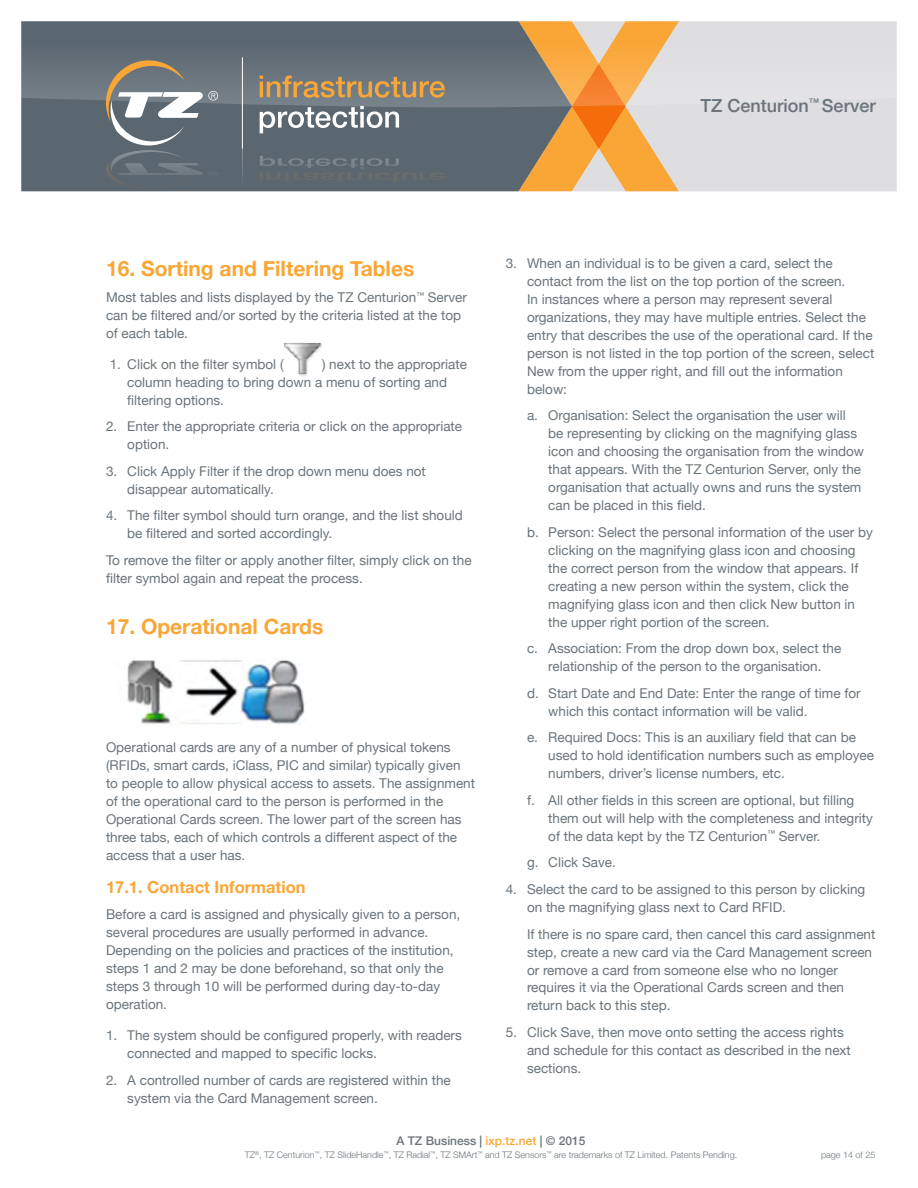
<style>
.page{position:relative;width:918px;height:1188px;background:#fff}
.page>*{position:absolute;margin:0;border:0;box-sizing:border-box;transform-origin:0 0}
.Main_Heading{font:700 21px "Helvetica Neue";color:#faa636}
.t1{font:500 18px "Helvetica Neue";color:#6a747b}
.table_column_heading{font:700 16.5px "Helvetica Neue";color:#faa636}
.body_copy_indent{font:13.5px/18px "Helvetica Neue";color:#69747c}
.body_copy{font:13.5px/18px "Helvetica Neue";color:#69747c}
.t2{font:500 12px "Helvetica Neue";color:#6a747b}
.t3{font:300 9px "Helvetica Neue";color:#6a747b}
.s1{color:#faa636}
</style>
<div class="page">
<div style="left:21px;top:107px;width:498px;height:84px;background:#5a6670"></div>
<div style="left:679px;top:107px;width:218px;height:84px;background:#dedee1"></div>
<svg style="left:21px;top:21px;width:876px;height:86px;background:#90979e"></svg>
<hr style="left:242px;top:57px;width:1px;height:92px;background:#fff">
<svg style="left:260px;top:76px;width:185px;height:22px;background:#a08966"></svg>
<svg style="left:260px;top:106px;width:139px;height:27px"></svg>
<svg style="left:519px;top:21px;width:160px;height:170px;background:#d9a86c"></svg>
<hr style="left:242px;top:149px;width:1px;height:42px;background:#fff">
<svg style="left:106px;top:60px;width:112px;height:130px;background:#797f83"></svg>
<svg style="left:260px;top:156px;width:185px;height:27px;background:#5f6a72"></svg>
<img style="left:284px;top:343px;width:38px;height:33px">
<img style="left:127px;top:660px;width:178px;height:65px">
<h2 class="t1" style="left:700px;top:91px;width:177px">TZ Centurion<sup>™</sup> Server</h2>
<p class="Main_Heading" style="left:106px;top:252px;width:310px">16. Sorting and Filtering Tables</p>
<p class="body_copy" style="left:106px;top:289px;width:362px">Most tables and lists displayed by the TZ Centurion<sup>™</sup> Server can be filtered and/or sorted by the criteria listed at the top of each table.</p>
<p class="body_copy_indent" style="left:110px;top:356px;width:175px">1. Click on the filter symbol (</p>
<p class="body_copy_indent" style="left:127px;top:356px;width:341px;text-indent:195px">) next to the appropriate column heading to bring down a menu of sorting and filtering options.</p>
<p class="body_copy_indent" style="left:127px;top:418px;width:336px;text-indent:-21px">2. Enter the appropriate criteria or click on the appropriate option.</p>
<p class="body_copy_indent" style="left:127px;top:463px;width:300px;text-indent:-21px">3. Click Apply Filter if the drop down menu does not disappear automatically.</p>
<p class="body_copy_indent" style="left:127px;top:507px;width:337px;text-indent:-21px">4. The filter symbol should turn orange, and the list should be filtered and sorted accordingly.</p>
<p class="body_copy" style="left:106px;top:552px;width:367px">To remove the filter or apply another filter, simply click on the filter symbol again and repeat the process.</p>
<p class="Main_Heading" style="left:106px;top:610px;width:219px">17. Operational Cards</p>
<p class="body_copy" style="left:106px;top:739px;width:371px">Operational cards are any of a number of physical tokens (RFIDs, smart cards, iClass, PIC and similar) typically given to people to allow physical access to assets. The assignment of the operational card to the person is performed in the Operational Cards screen. The lower part of the screen has three tabs, each of which controls a different aspect of the access that a user has.</p>
<p class="table_column_heading" style="left:106px;top:874px;width:201px">17.1. Contact Information</p>
<p class="body_copy" style="left:106px;top:906px;width:356px">Before a card is assigned and physically given to a person, several procedures are usually performed in advance.<br>Depending on the policies and practices of the institution, steps 1 and 2 may be done beforehand, so that only the steps 3 through 10 will be performed during day-to-day operation.</p>
<p class="body_copy_indent" style="left:127px;top:1027px;width:336px;text-indent:-21px">1. The system should be configured properly, with readers connected and mapped to specific locks.</p>
<p class="body_copy_indent" style="left:127px;top:1072px;width:325px;text-indent:-21px">2. A controlled number of cards are registered within the system via the Card Management screen.</p>
<p class="body_copy_indent" style="left:527px;top:255px;width:349px;text-indent:-21px">3. When an individual is to be given a card, select the contact from the list on the top portion of the screen.<br>In instances where a person may represent several organizations, they may have multiple entries. Select the entry that describes the use of the operational card. If the person is not listed in the top portion of the screen, select New from the upper right, and fill out the information below:</p>
<p class="body_copy_indent" style="left:548px;top:407px;width:317px;text-indent:-21px">a. Organisation: Select the organisation the user will be representing by clicking on the magnifying glass icon and choosing the organisation from the window that appears. With the TZ Centurion Server, only the organisation that actually owns and runs the system can be placed in this field.</p>
<p class="body_copy_indent" style="left:548px;top:524px;width:326px;text-indent:-21px">b. Person: Select the personal information of the user by clicking on the magnifying glass icon and choosing the correct person from the window that appears. If creating a new person within the system, click the magnifying glass icon and then click New button in the upper right portion of the screen.</p>
<p class="body_copy_indent" style="left:527px;top:640px;width:316px;text-align:center">c. Association: From the drop down box, select the relationship of the person to the organisation.</p>
<p class="body_copy_indent" style="left:548px;top:685px;width:314px;text-indent:-21px">d. Start Date and End Date: Enter the range of time for which this contact information will be valid.</p>
<p class="body_copy_indent" style="left:548px;top:729px;width:327px;text-indent:-21px">e. Required Docs: This is an auxiliary field that can be used to hold identification numbers such as employee numbers, driver’s license numbers, etc.</p>
<p class="body_copy_indent" style="left:548px;top:792px;width:326px;text-indent:-21px">f. All other fields in this screen are optional, but filling them out will help with the completeness and integrity of the data kept by the TZ Centurion<sup>™</sup> Server.</p>
<p class="body_copy_indent" style="left:527px;top:854px;width:90px">g. Click Save.</p>
<p class="body_copy_indent" style="left:527px;top:881px;width:340px;text-indent:-21px">4. Select the card to be assigned to this person by clicking on the magnifying glass next to Card RFID.</p>
<p class="body_copy_indent" style="left:527px;top:925px;width:350px">If there is no spare card, then cancel this card assignment step, create a new card via the Card Management screen or remove a card from someone else who no longer requires it via the Operational Cards screen and then return back to this step.</p>
<p class="body_copy_indent" style="left:527px;top:1024px;width:325px;text-indent:-21px">5. Click Save, then move onto setting the access rights and schedule for this contact as described in the next sections.</p>
<p class="t2" style="left:396px;top:1131px;width:191px">A TZ Business | <span class="s1">ixp.tz.net</span> | © 2015</p>
<p class="t3" style="left:245px;top:1148px;width:494px">TZ<sup>®</sup>, TZ Centurion<sup>™</sup>, TZ SlideHandle<sup>™</sup>, TZ Radial<sup>™</sup>, TZ SMArt<sup>™</sup> and TZ Sensors<sup>™</sup> are trademarks of TZ Limited. Patents Pending.</p>
<p class="t3" style="left:821px;top:1148px;width:56px">page 14 of 25</p>
</div>
